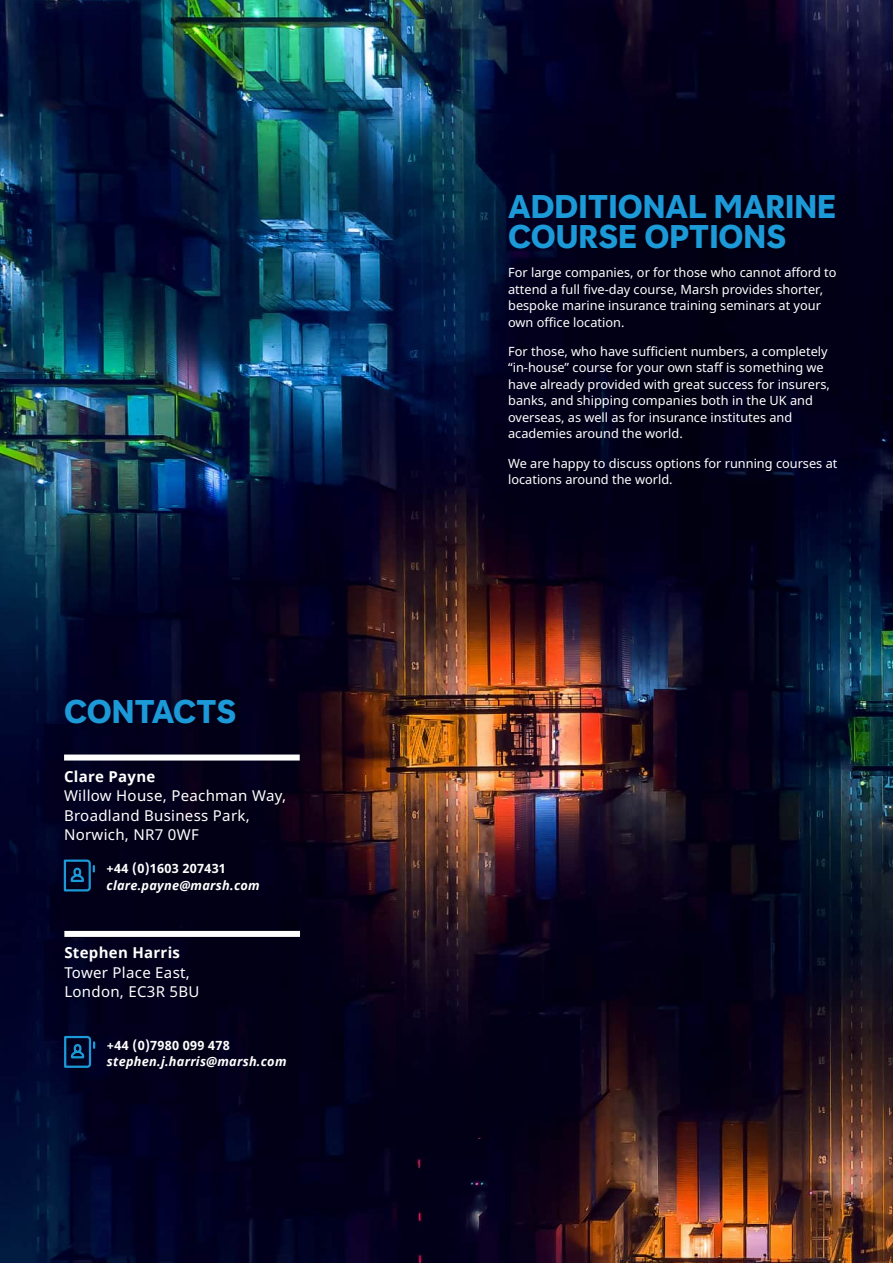
<style>
.page{position:relative;width:893px;height:1263px;background:#fff}
.page>*{position:absolute;margin:0;border:0;box-sizing:border-box;transform-origin:0 0}
.Body_Headline__20_20{font:700 30px/30px "MMC Display";color:#1b9ad7}
.Job_Title__10_13{font:15px/19.5px "Noto Sans";letter-spacing:.02em;color:#fff}
.Contact_Name__10_13{font:700 15px "Noto Sans";letter-spacing:.02em;color:#fff}
.Body__8_5_11{font:12.75px/16.5px "Noto Sans";color:#fff}
.Contact_Email__8_5_11{font:italic 700 12.75px "Noto Sans";letter-spacing:.02em;color:#fff}
.Contact_Phone__8_5_11{font:700 12.75px "Noto Sans";letter-spacing:.02em;color:#fff}
</style>
<div class="page">
<img style="left:0;top:0;width:893px;height:1263px">
<div style="left:64px;top:754px;width:236px;height:6px;background:#fff"></div>
<svg style="left:63px;top:858px;width:33px;height:35px"></svg>
<div style="left:64px;top:931px;width:236px;height:6px;background:#fff"></div>
<svg style="left:63px;top:1035px;width:33px;height:34px"></svg>
<h3 class="Body_Headline__20_20" style="left:64px;top:697px;width:174px">CONTACTS</h3>
<p class="Contact_Name__10_13" style="left:64px;top:766px;width:93px">Clare Payne</p>
<p class="Job_Title__10_13" style="left:64px;top:786px;width:224px">Willow House, Peachman Way,<br>Broadland Business Park,<br>Norwich, NR7 0WF</p>
<p class="Contact_Phone__8_5_11" style="left:107px;top:859px;width:121px">+44 (0)1603 207431</p>
<p class="Contact_Email__8_5_11" style="left:107px;top:876px;width:155px">clare.payne@marsh.com</p>
<p class="Contact_Name__10_13" style="left:64px;top:942px;width:117px">Stephen Harris</p>
<p class="Job_Title__10_13" style="left:64px;top:963px;width:127px">Tower Place East,</p>
<p class="Job_Title__10_13" style="left:64px;top:982px;width:137px">London, EC3R 5BU</p>
<p class="Contact_Phone__8_5_11" style="left:107px;top:1036px;width:124px">+44 (0)7980 099 478</p>
<p class="Contact_Email__8_5_11" style="left:107px;top:1052px;width:181px">stephen.j.harris@marsh.com</p>
<h3 class="Body_Headline__20_20" style="left:508px;top:192px;width:330px">ADDITIONAL MARINE<br>COURSE OPTIONS</h3>
<p class="Body__8_5_11" style="left:508px;top:264px;width:330px">For large companies, or for those who cannot afford to attend a full five-day course, Marsh provides shorter, bespoke marine insurance training seminars at your own office location.</p>
<p class="Body__8_5_11" style="left:508px;top:343px;width:323px">For those, who have sufficient numbers, a completely “in-house” course for your own staff is something we have already provided with great success for insurers, banks, and shipping companies both in the UK and overseas, as well as for insurance institutes and academies around the world.</p>
<p class="Body__8_5_11" style="left:508px;top:455px;width:331px">We are happy to discuss options for running courses at locations around the world.</p>
</div>
